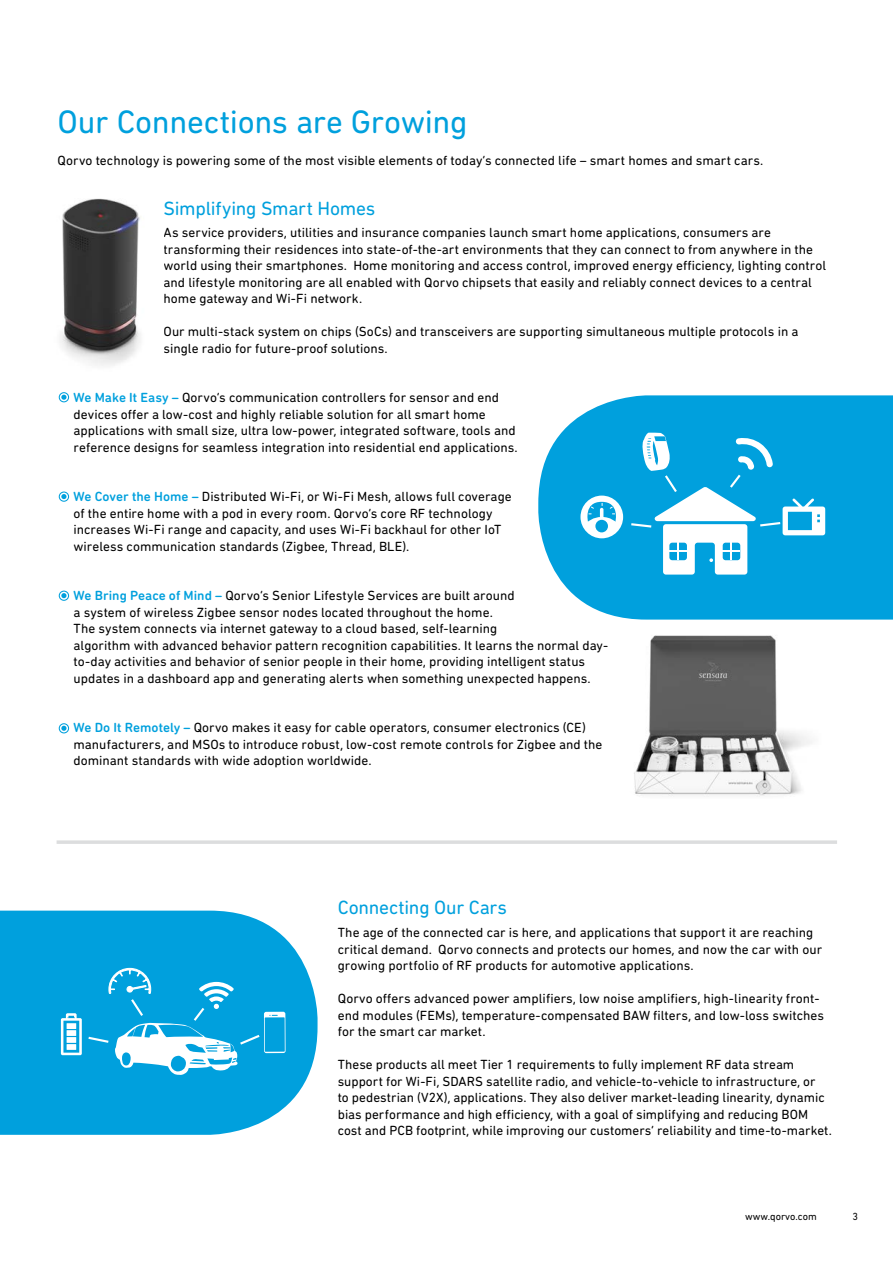
<style>
.page{position:relative;width:893px;height:1263px;background:#fff}
.page>*{position:absolute;margin:0;border:0;box-sizing:border-box;transform-origin:0 0}
.t1{font:33px "DIN Next Rounded LT Pro";letter-spacing:-.01em;color:#00a0dd}
.t2{font:19.5px "DIN Next Rounded LT Pro";letter-spacing:-.01em;color:#00a0dd}
.t3{font:13.5px/16.5px "DIN Next Rounded LT Pro";color:#000}
.t4{font:10.5px "DIN Next Rounded LT Pro";color:#000}
.s1{font-weight:500;color:#00a0dd}
</style>
<div class="page">
<svg style="left:538px;top:395px;width:355px;height:225px;background:#19a9e0"></svg>
<img style="left:60px;top:198px;width:80px;height:168px">
<svg style="left:580px;top:496px;width:43px;height:42px"></svg>
<svg style="left:631px;top:432px;width:194px;height:143px"></svg>
<img style="left:634px;top:635px;width:178px;height:162px">
<svg style="left:0;top:911px;width:318px;height:224px;background:#16a8df"></svg>
<svg style="left:61px;top:1013px;width:21px;height:42px"></svg>
<div style="left:67px;top:1044px;width:9px;height:6px;background:#fff"></div>
<div style="left:67px;top:1037px;width:9px;height:6px;background:#fff"></div>
<div style="left:67px;top:1030px;width:9px;height:6px;background:#fff"></div>
<div style="left:67px;top:1023px;width:9px;height:6px;background:#fff"></div>
<svg style="left:88px;top:967px;width:198px;height:108px"></svg>
<svg style="left:57px;top:840px;width:780px;height:4px;background:#e0e1e2"></svg>
<svg style="left:61px;top:395px;width:6px;height:5px"></svg>
<div style="left:59px;top:392px;width:10px;height:10px;border:1px solid #00a0dd;border-radius:50%"></div>
<svg style="left:61px;top:494px;width:6px;height:5px"></svg>
<div style="left:59px;top:491px;width:10px;height:11px;border:1px solid #00a0dd;border-radius:50%"></div>
<svg style="left:61px;top:593px;width:6px;height:5px"></svg>
<div style="left:59px;top:591px;width:10px;height:10px;border:1px solid #00a0dd;border-radius:50%"></div>
<svg style="left:61px;top:726px;width:6px;height:5px"></svg>
<div style="left:59px;top:723px;width:10px;height:10px;border:1px solid #00a0dd;border-radius:50%"></div>
<h1 class="t1" style="left:58px;top:102px;width:411px">Our Connections are Growing</h1>
<p class="t3" style="left:58px;top:152px;width:707px">Qorvo technology is powering some of the most visible elements of today’s connected life – smart homes and smart cars.</p>
<h2 class="t2" style="left:164px;top:197px;width:213px">Simplifying Smart Homes</h2>
<p class="t3" style="left:164px;top:224px;width:664px">As service providers, utilities and insurance companies launch smart home applications, consumers are transforming their residences into state-of-the-art environments that they can connect to from anywhere in the world using their smartphones. Home monitoring and access control, improved energy efficiency, lighting control and lifestyle monitoring are all enabled with Qorvo chipsets that easily and reliably connect devices to a central home gateway and Wi-Fi network.</p>
<p class="t3" style="left:164px;top:323px;width:636px">Our multi-stack system on chips (SoCs) and transceivers are supporting simultaneous multiple protocols in a single radio for future-proof solutions.</p>
<p class="t3" style="left:74px;top:389px;width:446px"><span class="s1">We Make It Easy –</span> Qorvo’s communication controllers for sensor and end devices offer a low-cost and highly reliable solution for all smart home applications with small size, ultra low-power, integrated software, tools and reference designs for seamless integration into residential end applications.</p>
<p class="t3" style="left:74px;top:488px;width:440px"><span class="s1">We Cover the Home –</span> Distributed Wi-Fi, or Wi-Fi Mesh, allows full coverage of the entire home with a pod in every room. Qorvo’s core RF technology increases Wi-Fi range and capacity, and uses Wi-Fi backhaul for other IoT wireless communication standards (Zigbee, Thread, BLE).</p>
<p class="t3" style="left:74px;top:587px;width:536px"><span class="s1">We Bring Peace of Mind –</span> Qorvo’s Senior Lifestyle Services are built around<br>a system of wireless Zigbee sensor nodes located throughout the home.<br>The system connects via internet gateway to a cloud based, self-learning<br>algorithm with advanced behavior pattern recognition capabilities. It learns the normal day&shy;to-day activities and behavior of senior people in their home, providing intelligent status updates in a dashboard app and generating alerts when something unexpected happens.</p>
<p class="t3" style="left:74px;top:719px;width:530px"><span class="s1">We Do It Remotely –</span> Qorvo makes it easy for cable operators, consumer electronics (CE) manufacturers, and MSOs to introduce robust, low-cost remote controls for Zigbee and the dominant standards with wide adoption worldwide.</p>
<h2 class="t2" style="left:338px;top:896px;width:171px">Connecting Our Cars</h2>
<p class="t3" style="left:338px;top:924px;width:486px">The age of the connected car is here, and applications that support it are reaching critical demand. Qorvo connects and protects our homes, and now the car with our growing portfolio of RF products for automotive applications.</p>
<p class="t3" style="left:338px;top:990px;width:488px">Qorvo offers advanced power amplifiers, low noise amplifiers, high-linearity front&shy;end modules (FEMs), temperature-compensated BAW filters, and low-loss switches for the smart car market.</p>
<p class="t3" style="left:338px;top:1056px;width:495px">These products all meet Tier 1 requirements to fully implement RF data stream support for Wi-Fi, SDARS satellite radio, and vehicle-to-vehicle to infrastructure, or<br>to pedestrian (V2X), applications. They also deliver market-leading linearity, dynamic bias performance and high efficiency, with a goal of simplifying and reducing BOM cost and PCB footprint, while improving our customers’ reliability and time-to-market.</p>
<p class="t4" style="left:745px;top:1210px;width:73px">www.qorvo.com</p>
<p class="t4" style="left:852px;top:1210px;width:7px">3</p>
</div>
